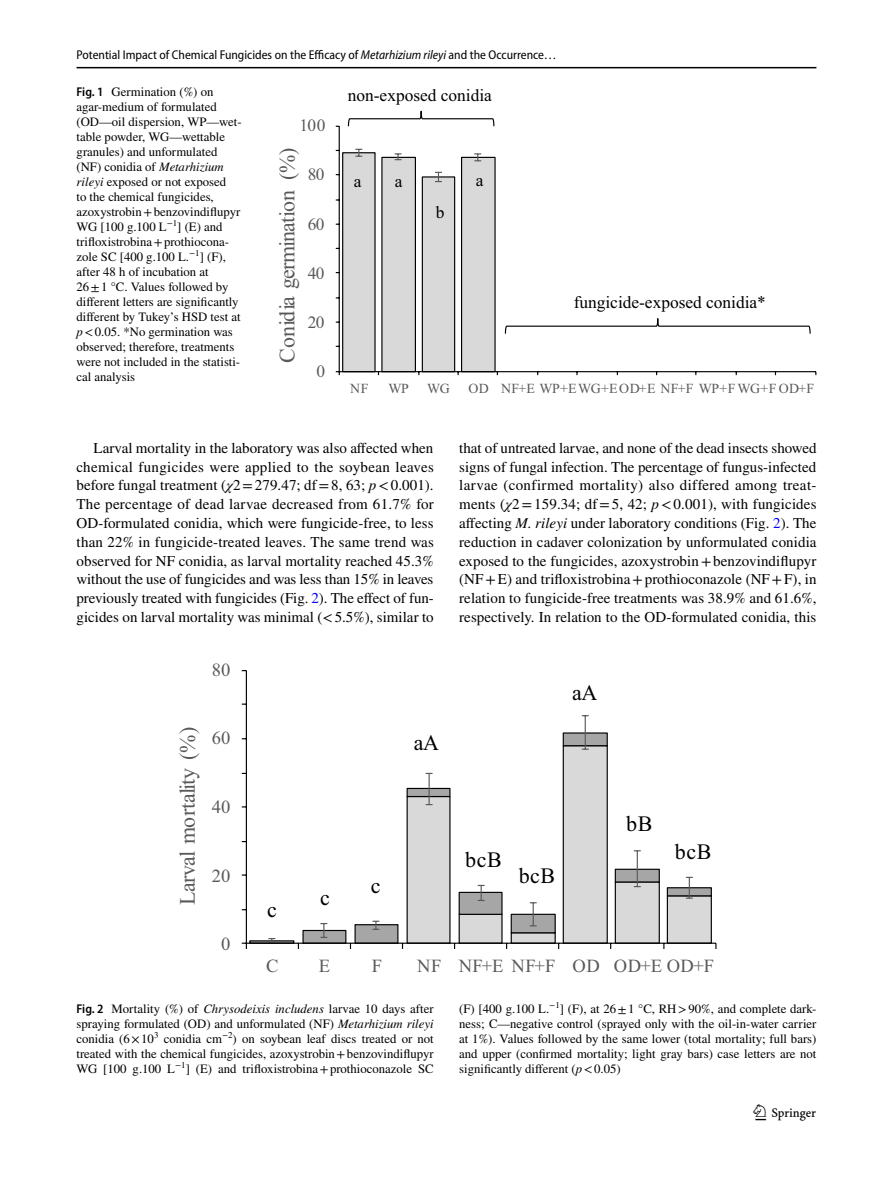
<style>
.page{position:relative;width:893px;height:1187px;background:#fff}
.page>*{position:absolute;margin:0;border:0;box-sizing:border-box;transform-origin:0 0}
.t1{font:22.5px "Springnew Regular 3";color:#000}
.t2{font:22.05px "Times New Roman PSMT2";color:#595959}
.t3{font:22.05px "Times New Roman PSMT2";letter-spacing:.025em;color:#000}
.t4{font:21.9px "Times New Roman";color:#595959}
.t5{font:18.6px "Times New Roman PSMT2";letter-spacing:.025em;color:#595959}
.t6{font:18.45px "Times New Roman PSMT2";color:#595959}
.t7{font:17.4px "Times New Roman";color:#000}
.t8{font:17.4px "Times New Roman";color:#595959}
.t9{font:17.25px "Times New Roman";color:#595959}
.t10{font:17.25px "Times New Roman";color:#000}
.t11{font:15px/18.8px "STIX";color:#000;text-align:justify}
.t12{font:13.8px "Times New Roman";letter-spacing:.025em;color:#595959}
.t13{font:12.75px/15px "STIX";color:#000;text-align:justify}
.t14{font:12.75px "Myriad Pro Semi Cn 3";color:#000}
.s1{font-family:"Myriad Pro";font-style:italic;font-stretch:semi-condensed}
.s2{font-family:"Myriad Pro";font-weight:600;font-stretch:semi-condensed}
.s3{font-style:italic}
.s4{color:#00f}
</style>
<div class="page">
<hr style="left:77px;top:67px;width:739px;height:1px;background:#000">
<hr style="left:339px;top:126px;width:1px;height:245px;background:#000">
<hr style="left:339px;top:371px;width:477px;height:1px;background:#000">
<svg style="left:336px;top:149px;width:162px;height:226px"></svg>
<svg style="left:504px;top:318px;width:307px;height:16px"></svg>
<svg style="left:347px;top:110px;width:148px;height:17px"></svg>
<svg style="left:249px;top:732px;width:463px;height:210px"></svg>
<svg style="left:268px;top:937px;width:7px;height:5px"></svg>
<svg style="left:320px;top:922px;width:7px;height:15px"></svg>
<svg style="left:372px;top:920px;width:7px;height:9px"></svg>
<svg style="left:426px;top:772px;width:7px;height:33px"></svg>
<svg style="left:478px;top:884px;width:7px;height:17px"></svg>
<svg style="left:530px;top:902px;width:7px;height:24px"></svg>
<svg style="left:582px;top:715px;width:7px;height:34px"></svg>
<svg style="left:634px;top:850px;width:7px;height:37px"></svg>
<svg style="left:686px;top:876px;width:7px;height:22px"></svg>
<hr style="left:246px;top:670px;width:1px;height:273px;background:#000">
<hr style="left:246px;top:942px;width:470px;height:1px;background:#000">
<svg style="left:242px;top:942px;width:5px;height:6px"></svg>
<p class="t14" style="left:77px;top:48px;width:482px">Potential Impact of Chemical Fungicides on the Efficacy of <span class="s1">Metarhizium rileyi</span> and the Occurrence…</p>
<p class="t13" style="left:77px;top:85px;width:167px;text-align:left"><span class="s2">Fig. 1</span> Germination (%) on agar-medium of formulated (OD—oil dispersion, WP—wet&shy;table powder, WG—wettable granules) and unformulated (NF) conidia of <span class="s3">Metarhizium rileyi</span> exposed or not exposed<br>to the chemical fungicides, azoxystrobin+benzovindiflupyr<br>WG [100 g.100 L<sup>−1</sup>] (E) and trifloxistrobina+prothiocona&shy;zole SC [400 g.100 L.<sup>−1</sup>] (F), after 48 h of incubation at<br>26±1 °C. Values followed by different letters are significantly different by Tukey’s HSD test at <span class="s3">p</span>&lt;0.05. *No germination was observed; therefore, treatments were not included in the statisti&shy;cal analysis</p>
<h3 class="t8" style="left:299px;top:119px;width:28px">100</h3>
<h3 class="t4" style="left:279px;top:363px;width:217px;rotate:-90deg">C a i d i no mr eg no i t an i %( )</h3>
<h3 class="t9" style="left:308px;top:168px;width:18px">80</h3>
<h3 class="t9" style="left:308px;top:218px;width:18px">60</h3>
<h3 class="t9" style="left:308px;top:267px;width:18px">40</h3>
<h3 class="t8" style="left:308px;top:316px;width:18px">20</h3>
<h3 class="t8" style="left:316px;top:365px;width:10px">0</h3>
<h3 class="t7" style="left:348px;top:89px;width:146px">non-exposed conidia</h3>
<h3 class="t10" style="left:354px;top:175px;width:9px">a</h3>
<h3 class="t10" style="left:395px;top:175px;width:9px">a</h3>
<h3 class="t7" style="left:476px;top:174px;width:9px">a</h3>
<h3 class="t7" style="left:436px;top:205px;width:10px">b</h3>
<h3 class="t7" style="left:574px;top:295px;width:194px">fungicide-exposed conidia*</h3>
<p class="t12" style="left:350px;top:383px;width:20px">NF</p>
<p class="t12" style="left:388px;top:383px;width:22px">WP</p>
<p class="t12" style="left:427px;top:383px;width:24px">WG</p>
<p class="t12" style="left:468px;top:383px;width:347px">OD NF+E WP+EWG+EOD+E NF+F WP+FWG+F OD+F</p>
<p class="t11" style="left:77px;top:439px;width:359px;text-indent:17px">Larval mortality in the laboratory was also affected when chemical fungicides were applied to the soybean leaves before fungal treatment (<span class="s3">χ</span>2=279.47; df=8, 63; <span class="s3">p</span>&lt;0.001).<br>The percentage of dead larvae decreased from 61.7% for OD-formulated conidia, which were fungicide-free, to less than 22% in fungicide-treated leaves. The same trend was observed for NF conidia, as larval mortality reached 45.3% without the use of fungicides and was less than 15% in leaves previously treated with fungicides (Fig. <span class="s4">2</span>). The effect of fun&shy;gicides on larval mortality was minimal (&lt;5.5%), similar to</p>
<p class="t11" style="left:459px;top:439px;width:359px">that of untreated larvae, and none of the dead insects showed signs of fungal infection. The percentage of fungus-infected larvae (confirmed mortality) also differed among treat&shy;ments (<span class="s3">χ</span>2=159.34; df=5, 42; <span class="s3">p</span>&lt;0.001), with fungicides affecting <span class="s3">M. rileyi</span> under laboratory conditions (Fig. <span class="s4">2</span>). The reduction in cadaver colonization by unformulated conidia exposed to the fungicides, azoxystrobin+benzovindiflupyr (NF+E) and trifloxistrobina+prothioconazole (NF+F), in relation to fungicide-free treatments was 38.9% and 61.6%, respectively. In relation to the OD-formulated conidia, this</p>
<h3 class="t5" style="left:212px;top:663px;width:20px">80</h3>
<h2 class="t2" style="left:179px;top:905px;width:180px;rotate:-90deg">ml avraL yt i lat ro %( )</h2>
<h3 class="t5" style="left:212px;top:731px;width:20px">60</h3>
<h3 class="t5" style="left:212px;top:800px;width:20px">40</h3>
<h3 class="t5" style="left:212px;top:868px;width:20px">20</h3>
<h3 class="t6" style="left:221px;top:937px;width:11px">0</h3>
<h2 class="t3" style="left:267px;top:902px;width:11px">c</h2>
<h2 class="t3" style="left:320px;top:889px;width:11px">c</h2>
<h2 class="t3" style="left:371px;top:877px;width:11px">c</h2>
<h2 class="t3" style="left:414px;top:734px;width:27px">aA</h2>
<h2 class="t3" style="left:572px;top:684px;width:27px">aA</h2>
<h2 class="t3" style="left:465px;top:851px;width:38px">bcB</h2>
<h2 class="t3" style="left:519px;top:867px;width:38px">bcB</h2>
<h2 class="t3" style="left:626px;top:815px;width:28px">bB</h2>
<h2 class="t3" style="left:675px;top:843px;width:38px">bcB</h2>
<h3 class="t5" style="left:266px;top:958px;width:14px">C</h3>
<h3 class="t5" style="left:319px;top:958px;width:13px">E</h3>
<h3 class="t5" style="left:372px;top:958px;width:12px">F</h3>
<h3 class="t5" style="left:417px;top:958px;width:298px">NF NF+E NF+F OD OD+E OD+F</h3>
<p class="t13" style="left:77px;top:1001px;width:359px"><span class="s2">Fig. 2</span> Mortality (%) of <span class="s3">Chrysodeixis includens</span> larvae 10 days after spraying formulated (OD) and unformulated (NF) <span class="s3">Metarhizium rileyi </span>conidia (6× -10<sup>3</sup> conidia cm<sup>−2</sup>) on soybean leaf discs treated or not treated with the chemical fungicides, azoxystrobin+benzovindiflupyr WG [100 g.100 L<sup>−1</sup>] (E) and trifloxistrobina+prothioconazole SC</p>
<p class="t13" style="left:459px;top:1001px;width:359px">(F) [400 g.100 L.<sup>−1</sup>] (F), at 26±1 °C, RH&gt;90%, and complete dark&shy;ness; C—negative control (sprayed only with the oil-in-water carrier at 1%). Values followed by the same lower (total mortality; full bars) and upper (confirmed mortality; light gray bars) case letters are not significantly different (<span class="s3">p</span>&lt;0.05)</p>
<h1 class="t1" style="left:755px;top:1104px;width:62px">1 3</h1>
</div>
